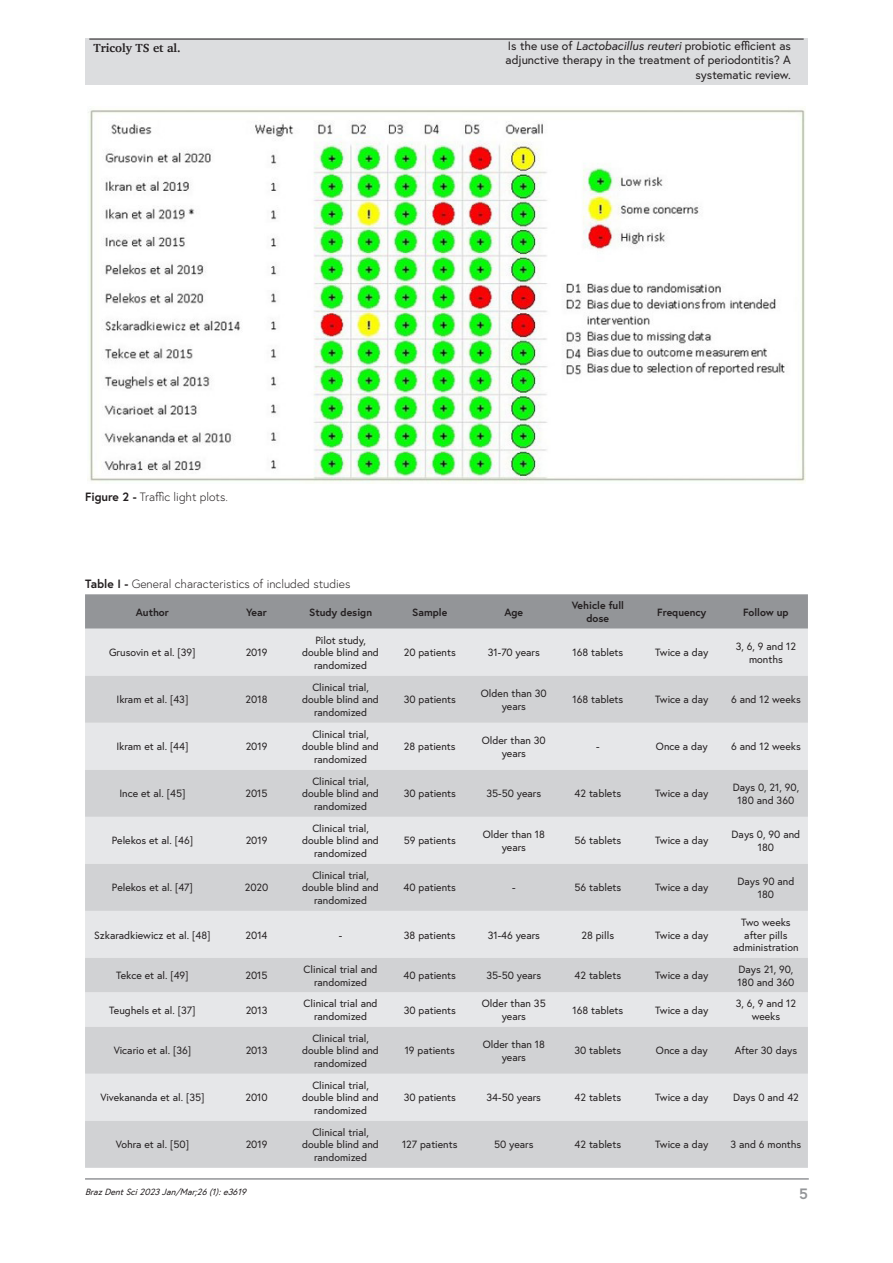
<style>
.page{position:relative;width:893px;height:1263px;background:#fff}
.page>*{position:absolute;margin:0;border:0;box-sizing:border-box;transform-origin:0 0}
.t1{font:700 15px "Europa";color:#939598}
.t2{font:12px/14.4px "Europa";color:#231f20;text-align:right}
.t3{font:12px "Europa";letter-spacing:-.185em;color:#231f20}
.TableTitle{font:300 12px "Europa";color:#231f20}
.FigureCaption{font:300 12px "Europa";color:#231f20}
.t4{font:700 12px "Charter";color:#231f20}
.TableBody{font:10.5px/12.6px "Europa";color:#231f20;text-align:center}
.TableHead{font:700 10.5px/12.6px "Europa";color:#231f20;text-align:center}
.t5{font:italic 9px "Europa";color:#231f20}
.s1{font-style:italic}
.s2{font-weight:700}
</style>
<div class="page">
<hr style="left:85px;top:1178px;width:724px;height:2px;background:#939598">
<div style="left:85px;top:39px;width:723px;height:46px;background:#dcdddf"></div>
<hr style="left:89px;top:39px;width:715px;height:1px;background:#231f20">
<div style="left:85px;top:594px;width:723px;height:35px;background:#939598"></div>
<div style="left:85px;top:629px;width:723px;height:47px;background:#e6e7e9"></div>
<svg style="left:85px;top:676px;width:723px;height:492px;background:#dadbdd"></svg>
<img style="left:88px;top:109px;width:717px;height:374px">
<p class="t4" style="left:94px;top:41px;width:89px">Tricoly TS et al.</p>
<p class="t2" style="left:506px;top:38px;width:287px">Is the use of <span class="s1">Lactobacillus reuteri</span> probiotic efficient as adjunctive therapy in the treatment of periodontitis? A systematic review.</p>
<p class="t3" style="left:463px;top:53px;width:329px">IstheuseofLactobacil sreuterprobio icefficientasadju ctivetherapyinthereatmentofperiodonttis?A systematcreview.</p>
<p class="FigureCaption" style="left:85px;top:490px;width:144px"><span class="s2">Figure 2 -</span> Traffic light plots.</p>
<p class="TableTitle" style="left:85px;top:577px;width:267px"><span class="s2">Table I -</span> General characteristics of included studies</p>
<p class="TableHead" style="left:136px;top:605px;width:35px">Author</p>
<p class="TableHead" style="left:246px;top:605px;width:22px">Year</p>
<p class="TableHead" style="left:309px;top:605px;width:64px">Study design</p>
<p class="TableHead" style="left:412px;top:605px;width:37px">Sample</p>
<p class="TableHead" style="left:504px;top:605px;width:20px">Age</p>
<p class="TableHead" style="left:572px;top:599px;width:54px">Vehicle full dose</p>
<p class="TableHead" style="left:657px;top:605px;width:51px">Frequency</p>
<p class="TableHead" style="left:743px;top:605px;width:47px">Follow up</p>
<p class="TableBody" style="left:109px;top:646px;width:88px">Grusovin et al. [39]</p>
<p class="TableBody" style="left:246px;top:646px;width:23px">2019</p>
<p class="TableBody" style="left:302px;top:634px;width:78px">Pilot study, double blind and randomized</p>
<p class="TableBody" style="left:404px;top:646px;width:54px">20 patients</p>
<p class="TableBody" style="left:488px;top:646px;width:53px">31-70 years</p>
<p class="TableBody" style="left:572px;top:646px;width:52px">168 tablets</p>
<p class="TableBody" style="left:655px;top:646px;width:55px">Twice a day</p>
<p class="TableBody" style="left:736px;top:640px;width:62px">3, 6, 9 and 12 months</p>
<p class="TableBody" style="left:116px;top:693px;width:73px">Ikram et al. [43]</p>
<p class="TableBody" style="left:246px;top:693px;width:23px">2018</p>
<p class="TableBody" style="left:116px;top:740px;width:74px">Ikram et al. [44]</p>
<p class="TableBody" style="left:246px;top:740px;width:23px">2019</p>
<p class="TableBody" style="left:119px;top:787px;width:67px">Ince et al. [45]</p>
<p class="TableBody" style="left:245px;top:787px;width:24px">2015</p>
<p class="TableBody" style="left:112px;top:834px;width:83px">Pelekos et al. [46]</p>
<p class="TableBody" style="left:246px;top:834px;width:23px">2019</p>
<p class="TableBody" style="left:112px;top:881px;width:82px">Pelekos et al. [47]</p>
<p class="TableBody" style="left:245px;top:881px;width:25px">2020</p>
<p class="TableBody" style="left:302px;top:681px;width:78px">Clinical trial, double blind and randomized</p>
<p class="TableBody" style="left:302px;top:728px;width:78px">Clinical trial, double blind and randomized</p>
<p class="TableBody" style="left:302px;top:775px;width:78px">Clinical trial, double blind and randomized</p>
<p class="TableBody" style="left:302px;top:822px;width:78px">Clinical trial, double blind and randomized</p>
<p class="TableBody" style="left:302px;top:869px;width:78px">Clinical trial, double blind and randomized</p>
<p class="TableBody" style="left:404px;top:693px;width:54px">30 patients</p>
<p class="TableBody" style="left:481px;top:687px;width:67px">Olden than 30 years</p>
<p class="TableBody" style="left:572px;top:693px;width:52px">168 tablets</p>
<p class="TableBody" style="left:655px;top:693px;width:55px">Twice a day</p>
<p class="TableBody" style="left:731px;top:693px;width:71px">6 and 12 weeks</p>
<p class="TableBody" style="left:404px;top:740px;width:53px">28 patients</p>
<p class="TableBody" style="left:482px;top:734px;width:65px">Older than 30 years</p>
<p class="TableBody" style="left:596px;top:740px;width:5px">-</p>
<p class="TableBody" style="left:656px;top:740px;width:53px">Once a day</p>
<p class="TableBody" style="left:731px;top:740px;width:71px">6 and 12 weeks</p>
<p class="TableBody" style="left:404px;top:787px;width:54px">30 patients</p>
<p class="TableBody" style="left:486px;top:787px;width:56px">35-50 years</p>
<p class="TableBody" style="left:575px;top:787px;width:48px">42 tablets</p>
<p class="TableBody" style="left:655px;top:787px;width:55px">Twice a day</p>
<p class="TableBody" style="left:733px;top:781px;width:68px">Days 0, 21, 90,<br>180 and 360</p>
<p class="TableBody" style="left:404px;top:834px;width:54px">59 patients</p>
<p class="TableBody" style="left:483px;top:828px;width:64px">Older than 18 years</p>
<p class="TableBody" style="left:574px;top:834px;width:48px">56 tablets</p>
<p class="TableBody" style="left:655px;top:834px;width:55px">Twice a day</p>
<p class="TableBody" style="left:732px;top:828px;width:70px">Days 0, 90 and<br>180</p>
<p class="TableBody" style="left:404px;top:881px;width:54px">40 patients</p>
<p class="TableBody" style="left:512px;top:881px;width:5px">-</p>
<p class="TableBody" style="left:574px;top:881px;width:48px">56 tablets</p>
<p class="TableBody" style="left:655px;top:881px;width:55px">Twice a day</p>
<p class="TableBody" style="left:737px;top:875px;width:59px">Days 90 and<br>180</p>
<p class="TableBody" style="left:94px;top:928px;width:118px">Szkaradkiewicz et al. [48]</p>
<p class="TableBody" style="left:246px;top:928px;width:23px">2014</p>
<p class="TableBody" style="left:339px;top:928px;width:5px">-</p>
<p class="TableBody" style="left:404px;top:928px;width:53px">38 patients</p>
<p class="TableBody" style="left:488px;top:928px;width:54px">31-46 years</p>
<p class="TableBody" style="left:581px;top:928px;width:34px">28 pills</p>
<p class="TableBody" style="left:655px;top:928px;width:55px">Twice a day</p>
<p class="TableBody" style="left:733px;top:916px;width:67px">Two weeks after pills administration</p>
<p class="TableBody" style="left:116px;top:969px;width:74px">Tekce et al. [49]</p>
<p class="TableBody" style="left:245px;top:969px;width:24px">2015</p>
<p class="TableBody" style="left:304px;top:963px;width:75px">Clinical trial and randomized</p>
<p class="TableBody" style="left:404px;top:969px;width:54px">40 patients</p>
<p class="TableBody" style="left:486px;top:969px;width:56px">35-50 years</p>
<p class="TableBody" style="left:575px;top:969px;width:48px">42 tablets</p>
<p class="TableBody" style="left:655px;top:969px;width:55px">Twice a day</p>
<p class="TableBody" style="left:738px;top:963px;width:58px;text-align:left">Days 21, 90,<br>180 and 360</p>
<p class="TableBody" style="left:109px;top:1003px;width:88px">Teughels et al. [37]</p>
<p class="TableBody" style="left:246px;top:1003px;width:23px">2013</p>
<p class="TableBody" style="left:304px;top:997px;width:75px">Clinical trial and randomized</p>
<p class="TableBody" style="left:404px;top:1003px;width:54px">30 patients</p>
<p class="TableBody" style="left:482px;top:997px;width:65px">Older than 35 years</p>
<p class="TableBody" style="left:572px;top:1003px;width:52px">168 tablets</p>
<p class="TableBody" style="left:655px;top:1003px;width:55px">Twice a day</p>
<p class="TableBody" style="left:736px;top:997px;width:62px">3, 6, 9 and 12 weeks</p>
<p class="TableBody" style="left:114px;top:1044px;width:79px">Vicario et al. [36]</p>
<p class="TableBody" style="left:246px;top:1044px;width:23px">2013</p>
<p class="TableBody" style="left:302px;top:1031px;width:78px">Clinical trial, double blind and randomized</p>
<p class="TableBody" style="left:405px;top:1044px;width:52px">19 patients</p>
<p class="TableBody" style="left:483px;top:1038px;width:64px">Older than 18 years</p>
<p class="TableBody" style="left:574px;top:1044px;width:48px">30 tablets</p>
<p class="TableBody" style="left:656px;top:1044px;width:53px">Once a day</p>
<p class="TableBody" style="left:735px;top:1044px;width:64px">After 30 days</p>
<p class="TableBody" style="left:100px;top:1091px;width:106px">Vivekananda et al. [35]</p>
<p class="TableBody" style="left:245px;top:1091px;width:24px">2010</p>
<p class="TableBody" style="left:302px;top:1078px;width:78px">Clinical trial, double blind and randomized</p>
<p class="TableBody" style="left:404px;top:1091px;width:54px">30 patients</p>
<p class="TableBody" style="left:487px;top:1091px;width:56px">34-50 years</p>
<p class="TableBody" style="left:575px;top:1091px;width:48px">42 tablets</p>
<p class="TableBody" style="left:655px;top:1091px;width:55px">Twice a day</p>
<p class="TableBody" style="left:733px;top:1091px;width:67px">Days 0 and 42</p>
<p class="TableBody" style="left:116px;top:1138px;width:75px">Vohra et al. [50]</p>
<p class="TableBody" style="left:246px;top:1138px;width:23px">2019</p>
<p class="TableBody" style="left:302px;top:1125px;width:78px">Clinical trial, double blind and randomized</p>
<p class="TableBody" style="left:402px;top:1138px;width:57px">127 patients</p>
<p class="TableBody" style="left:494px;top:1138px;width:41px">50 years</p>
<p class="TableBody" style="left:575px;top:1138px;width:48px">42 tablets</p>
<p class="TableBody" style="left:655px;top:1138px;width:55px">Twice a day</p>
<p class="TableBody" style="left:730px;top:1138px;width:72px">3 and 6 months</p>
<p class="t5" style="left:85px;top:1185px;width:165px">BrazDentSci2023Jan/Mar;26(1):e3619</p>
<h1 class="t1" style="left:799px;top:1184px;width:10px">5</h1>
</div>
